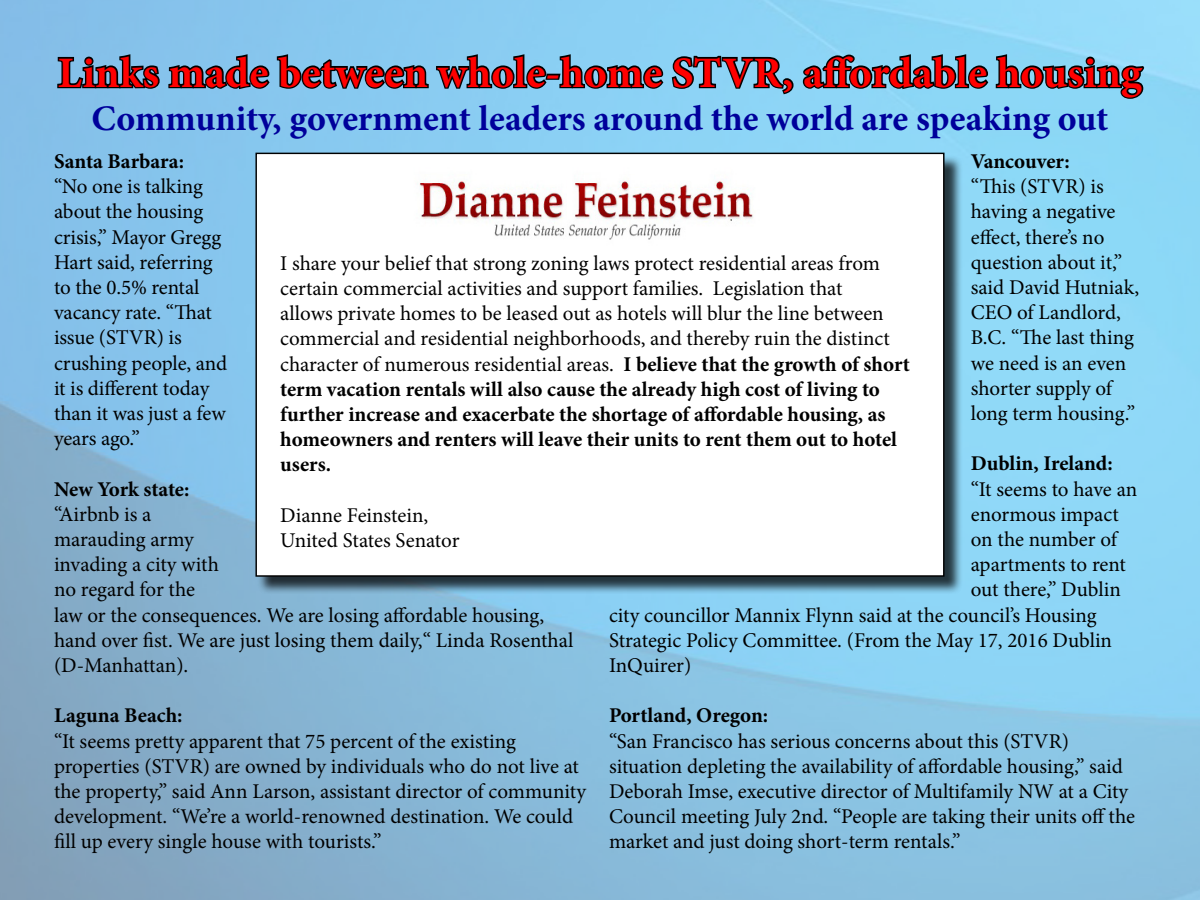
<style>
.page{position:relative;width:1200px;height:900px;background:#fff}
.page>*{position:absolute;margin:0;border:0;box-sizing:border-box;transform-origin:0 0}
.t1{font:700 43.5px "Minion Pro";color:#f00}
.t2{font:700 36px "Minion Pro";color:#00009b}
.t3{font:21px/25.2px "Minion Pro";letter-spacing:-.005em;color:#000}
.t4{font:700 21px "Minion Pro";color:#000}
.s1{font-weight:700}
</style>
<div class="page">
<img style="left:0;top:0;width:1200px;height:900px">
<svg style="left:56px;top:52px;width:105px;height:38px;background:#4e728a"></svg>
<svg style="left:167px;top:52px;width:628px;height:44px;background:#5c89a2"></svg>
<svg style="left:801px;top:52px;width:345px;height:48px;background:#5e8fa4"></svg>
<div style="left:258px;top:154px;width:705px;height:441px;background:#000;opacity:.75"></div>
<div style="left:256px;top:153px;width:688px;height:423px;background:#fff"></div>
<img style="left:419px;top:180px;width:334px;height:60px">
<h1 class="t1" style="left:58px;top:42px;width:1086px">Links made between whole-home STVR, affordable housing</h1>
<h2 class="t2" style="left:92px;top:93px;width:1018px">Community, government leaders around the world are speaking out</h2>
<p class="t4" style="left:54px;top:146px;width:132px">Santa Barbara:</p>
<p class="t3" style="left:54px;top:174px;width:175px">“No one is talking about the housing crisis,” Mayor Gregg<br>Hart said, referring to the 0.5% rental vacancy rate. “That issue (STVR) is crushing people, and it is different today than it was just a few years ago.”</p>
<p class="t4" style="left:54px;top:474px;width:137px">New York state:</p>
<p class="t3" style="left:54px;top:502px;width:521px">“Airbnb is a<br>marauding army<br>invading a city with<br>no regard for the<br>law or the consequences. We are losing affordable housing, hand over fist. We are just losing them daily,“ Linda Rosenthal (D-Manhattan).</p>
<p class="t4" style="left:54px;top:701px;width:130px">Laguna Beach:</p>
<p class="t3" style="left:54px;top:728px;width:534px">“It seems pretty apparent that 75 percent of the existing properties (STVR) are owned by individuals who do not live at the property,” said Ann Larson, assistant director of community development. “We’re a world-renowned destination. We could fill up every single house with tourists.”</p>
<p class="t4" style="left:971px;top:146px;width:101px">Vancouver:</p>
<p class="t3" style="left:971px;top:174px;width:170px">“This (STVR) is having a negative effect, there’s no question about it,” said David Hutniak,<br>CEO of Landlord,<br>B.C. “The last thing we need is an even shorter supply of long term housing.”</p>
<p class="t4" style="left:971px;top:449px;width:143px">Dublin, Ireland:</p>
<p class="t3" style="left:971px;top:476px;width:168px">“It seems to have an</p>
<p class="t3" style="left:971px;top:502px;width:150px">enormous impact</p>
<p class="t3" style="left:971px;top:527px;width:148px">on the number of</p>
<p class="t3" style="left:971px;top:552px;width:157px">apartments to rent</p>
<p class="t3" style="left:971px;top:577px;width:152px">out there,” Dublin</p>
<p class="t3" style="left:609px;top:602px;width:489px">city councillor Mannix Flynn said at the council’s Housing</p>
<p class="t3" style="left:609px;top:628px;width:505px">Strategic Policy Committee. (From the May 17, 2016 Dublin</p>
<p class="t3" style="left:609px;top:653px;width:84px">InQuirer)</p>
<p class="t4" style="left:609px;top:701px;width:161px">Portland, Oregon:</p>
<p class="t3" style="left:609px;top:728px;width:528px">“San Francisco has serious concerns about this (STVR) situation depleting the availability of affordable housing,” said Deborah Imse, executive director of Multifamily NW at a City Council meeting July 2nd. “People are taking their units off the market and just doing short-term rentals.”</p>
<p class="t3" style="left:280px;top:251px;width:631px">I share your belief that strong zoning laws protect residential areas from certain commercial activities and support families. Legislation that<br>allows private homes to be leased out as hotels will blur the line between commercial and residential neighborhoods, and thereby ruin the distinct character of numerous residential areas. <span class="s1">I believe that the growth of short term vacation rentals will also cause the already high cost of living to further increase and exacerbate the shortage of affordable housing, as homeowners and renters will leave their units to rent them out to hotel users.</span></p>
<p class="t3" style="left:280px;top:503px;width:181px">Dianne Feinstein,<br>United States Senator</p>
</div>
